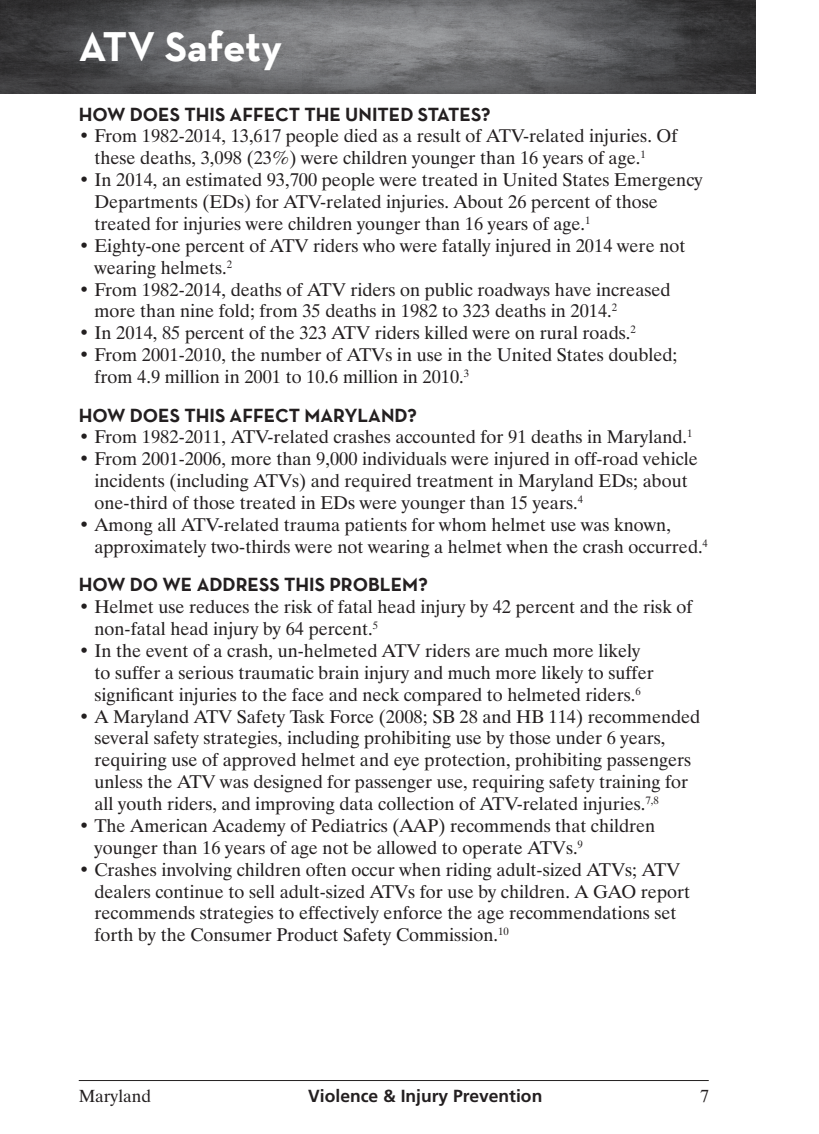
<style>
.page{position:relative;width:819px;height:1134px;background:#fff}
.page>*{position:absolute;margin:0;border:0;box-sizing:border-box;transform-origin:0 0}
.t1{font:700 42px "Neutra Text";letter-spacing:-.005em;color:#fff}
.t2{font:700 19.25px "Neutra Text";color:#231f20}
.t3{font:18.38px/21.9px "Dutch 801 BT";color:#231f20}
.t4{font:700 17.5px "Frutiger";color:#231f20}
.t5{font:17.5px "Dutch 801 BT";color:#231f20}
</style>
<div class="page">
<hr style="left:79px;top:1080px;width:630px;height:1px;background:#231f20">
<img style="left:0;top:0;width:756px;height:93px">
<h1 class="t1" style="left:79px;top:21px;width:205px">ATV Safety</h1>
<p class="t2" style="left:79px;top:102px;width:413px">HOW DOES THIS AFFECT THE UNITED STATES?</p>
<p class="t3" style="left:94px;top:125px;width:584px;text-indent:-16px">• From 1982-2014, 13,617 people died as a result of ATV-related injuries. Of these deaths, 3,098 (23%) were children younger than 16 years of age.<sup>1</sup></p>
<p class="t3" style="left:94px;top:169px;width:610px;text-indent:-16px">• In 2014, an estimated 93,700 people were treated in United States Emergency<br>Departments (EDs) for ATV-related injuries. About 26 percent of those treated for injuries were children younger than 16 years of age.<sup>1</sup></p>
<p class="t3" style="left:94px;top:234px;width:592px;text-indent:-16px">• Eighty-one percent of ATV riders who were fatally injured in 2014 were not wearing helmets.<sup>2</sup></p>
<p class="t3" style="left:94px;top:278px;width:578px;text-indent:-16px">• From 1982-2014, deaths of ATV riders on public roadways have increased more than nine fold; from 35 deaths in 1982 to 323 deaths in 2014.<sup>2</sup></p>
<p class="t3" style="left:79px;top:322px;width:558px">• In 2014, 85 percent of the 323 ATV riders killed were on rural roads.<sup>2</sup></p>
<p class="t3" style="left:94px;top:344px;width:585px;text-indent:-16px">• From 2001-2010, the number of ATVs in use in the United States doubled; from 4.9 million in 2001 to 10.6 million in 2010.<sup>3</sup></p>
<p class="t2" style="left:79px;top:403px;width:340px">HOW DOES THIS AFFECT MARYLAND?</p>
<p class="t3" style="left:79px;top:426px;width:615px">• From 1982-2011, ATV-related crashes accounted for 91 deaths in Maryland.<sup>1</sup></p>
<p class="t3" style="left:94px;top:448px;width:605px;text-indent:-16px">• From 2001-2006, more than 9,000 individuals were injured in off-road vehicle incidents (including ATVs) and required treatment in Maryland EDs; about one-third of those treated in EDs were younger than 15 years.<sup>4</sup></p>
<p class="t3" style="left:94px;top:514px;width:615px;text-indent:-16px">• Among all ATV-related trauma patients for whom helmet use was known, approximately two-thirds were not wearing a helmet when the crash occurred.<sup>4</sup></p>
<p class="t2" style="left:79px;top:573px;width:351px">HOW DO WE ADDRESS THIS PROBLEM?</p>
<p class="t3" style="left:94px;top:596px;width:600px;text-indent:-16px">• Helmet use reduces the risk of fatal head injury by 42 percent and the risk of non-fatal head injury by 64 percent.<sup>5</sup></p>
<p class="t3" style="left:94px;top:640px;width:561px;text-indent:-16px">• In the event of a crash, un-helmeted ATV riders are much more likely to suffer a serious traumatic brain injury and much more likely to suffer significant injuries to the face and neck compared to helmeted riders.<sup>6</sup></p>
<p class="t3" style="left:94px;top:705px;width:607px;text-indent:-16px">• A Maryland ATV Safety Task Force (2008; SB 28 and HB 114) recommended several safety strategies, including prohibiting use by those under 6 years, requiring use of approved helmet and eye protection, prohibiting passengers unless the ATV was designed for passenger use, requiring safety training for all youth riders, and improving data collection of ATV-related injuries.<sup>7,8</sup></p>
<p class="t3" style="left:94px;top:815px;width:562px;text-indent:-16px">• The American Academy of Pediatrics (AAP) recommends that children younger than 16 years of age not be allowed to operate ATVs.<sup>9</sup></p>
<p class="t3" style="left:94px;top:858px;width:597px;text-indent:-16px">• Crashes involving children often occur when riding adult-sized ATVs; ATV dealers continue to sell adult-sized ATVs for use by children. A GAO report recommends strategies to effectively enforce the age recommendations set forth by the Consumer Product Safety Commission.<sup>10</sup></p>
<p class="t5" style="left:79px;top:1086px;width:74px">Maryland</p>
<p class="t4" style="left:308px;top:1086px;width:236px">Violence &amp; Injury Prevention</p>
<p class="t5" style="left:700px;top:1086px;width:10px">7</p>
</div>
